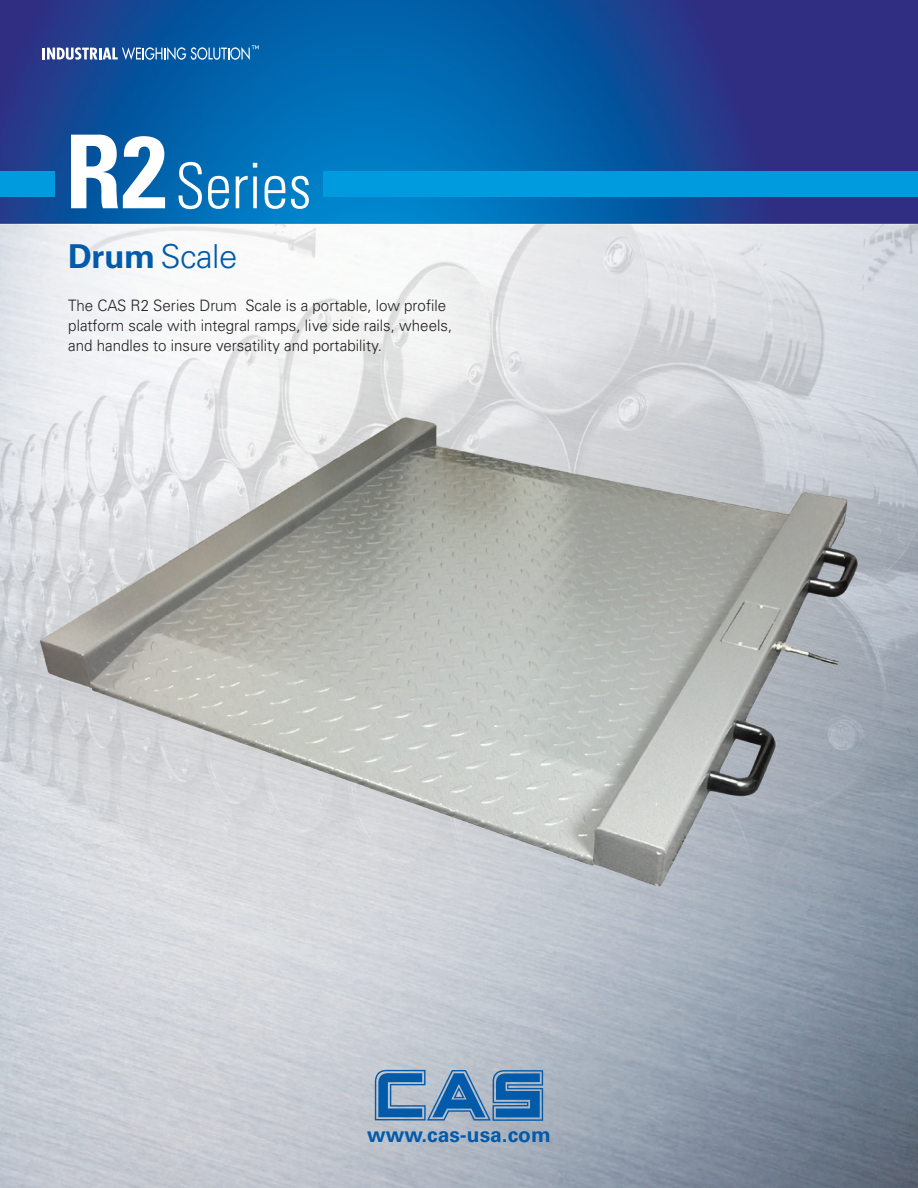
<style>
.page{position:relative;width:918px;height:1188px;background:#fff}
.page>*{position:absolute;margin:0;border:0;box-sizing:border-box;transform-origin:0 0}
.t1{font:300 condensed 63px "Univers LT Std";color:#fff;scale:.95 1}
.t2{font:300 33px "Univers LT Std";letter-spacing:-.015em;color:#015aaa}
.t3{font:700 21px "Univers LT Std";color:#015aaa}
.t4{font:300 15.75px/20.1px "Univers LT Std";color:#231f20;scale:.96 1}
.s1{font-weight:700;font-size:102px}
.s2{font-weight:700}
</style>
<div class="page">
<img style="left:0;top:0;width:918px;height:1188px">
<div style="left:0;top:171px;width:54px;height:26px;background:#009bde"></div>
<div style="left:324px;top:171px;width:594px;height:26px;background:#009bde"></div>
<img style="left:0;top:224px;width:918px;height:734px">
<svg style="left:375px;top:1070px;width:168px;height:51px;background:#588ab8"></svg>
<svg style="left:43px;top:45px;width:216px;height:15px"></svg>
<img style="left:9px;top:387px;width:906px;height:539px">
<h1 class="t1" style="left:65px;top:148px;width:261px"><span class="s1">R2</span> Series</h1>
<h2 class="t2" style="left:68px;top:237px;width:171px"><span class="s2">Drum</span> Scale</h2>
<p class="t4" style="left:68px;top:295px;width:401px">The CAS R2 Series Drum Scale is a portable, low profile platform scale with integral ramps, live side rails, wheels, and handles to insure versatility and portability.</p>
<h3 class="t3" style="left:367px;top:1123px;width:185px">www.cas-usa.com</h3>
</div>
